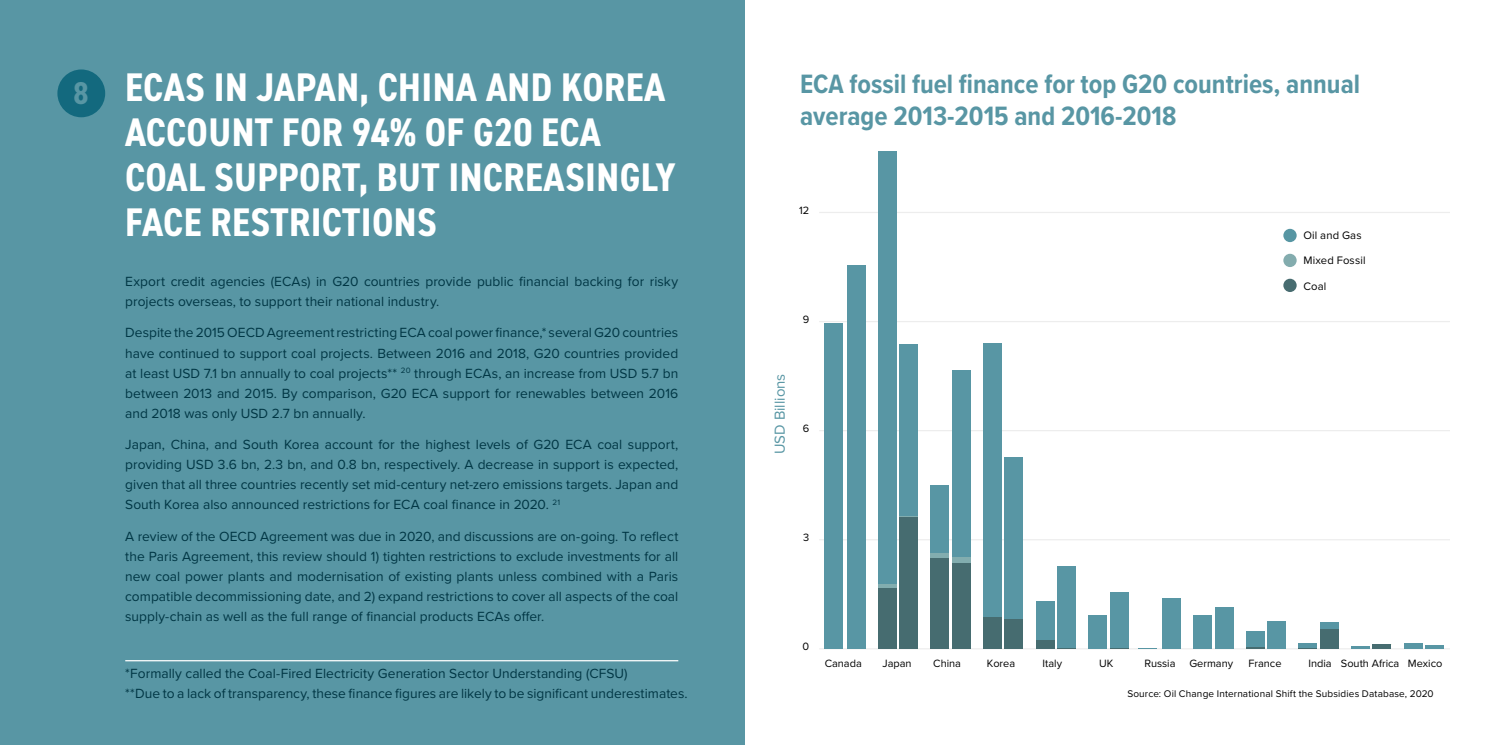
<style>
.page{position:relative;width:1489px;height:745px;background:#fff}
.page>*{position:absolute;margin:0;border:0;box-sizing:border-box;transform-origin:0 0}
.t1{font:700 condensed 40px/45px "DIN2014";letter-spacing:.01em;color:#fff}
.t2{font:700 condensed 31.5px "DIN2014";color:#5896a4}
.t3{font:700 27.5px/32.5px "Proxima Nova Cond";color:#5896a4}
.t4{font:15px "Proxima Nova";color:#5896a4}
.t5{font:13.75px/20px "Proxima Nova";letter-spacing:.005em;color:#003644;text-align:justify}
.t6{font:11.25px "Proxima Nova";letter-spacing:.015em;color:#000}
.t7{font:11px "Proxima Nova";color:#000}
.t8{font:10px "Proxima Nova";letter-spacing:.015em;color:#000}
</style>
<div class="page">
<div style="left:0;top:0;width:744px;height:744px;background:#5896a4"></div>
<hr style="left:819px;top:647px;width:630px;height:2px;background:#ededed">
<hr style="left:819px;top:538px;width:630px;height:2px;background:#ededed">
<hr style="left:819px;top:430px;width:630px;height:1px;background:#ededed">
<hr style="left:819px;top:321px;width:630px;height:1px;background:#ededed">
<hr style="left:819px;top:212px;width:630px;height:1px;background:#ededed">
<div style="left:824px;top:323px;width:19px;height:325px;background:#5896a4"></div>
<div style="left:846px;top:265px;width:19px;height:383px;background:#5896a4"></div>
<div style="left:877px;top:151px;width:19px;height:433px;background:#5896a4"></div>
<div style="left:899px;top:344px;width:19px;height:171px;background:#5896a4"></div>
<div style="left:930px;top:484px;width:19px;height:69px;background:#5896a4"></div>
<div style="left:951px;top:369px;width:19px;height:188px;background:#5896a4"></div>
<div style="left:982px;top:343px;width:19px;height:273px;background:#5896a4"></div>
<div style="left:1004px;top:457px;width:19px;height:161px;background:#5896a4"></div>
<div style="left:1035px;top:600px;width:19px;height:40px;background:#5896a4"></div>
<div style="left:1056px;top:565px;width:19px;height:83px;background:#5896a4"></div>
<div style="left:1088px;top:614px;width:18px;height:34px;background:#5896a4"></div>
<div style="left:1109px;top:592px;width:19px;height:55px;background:#5896a4"></div>
<svg style="left:1138px;top:648px;width:19px;height:1px"></svg>
<div style="left:1161px;top:597px;width:19px;height:51px;background:#5896a4"></div>
<div style="left:1193px;top:614px;width:19px;height:34px;background:#5896a4"></div>
<div style="left:1214px;top:607px;width:19px;height:41px;background:#5896a4"></div>
<div style="left:1245px;top:630px;width:19px;height:17px;background:#5896a4"></div>
<div style="left:1267px;top:621px;width:18px;height:27px;background:#5896a4"></div>
<hr style="left:1298px;top:643px;width:19px;height:4px;background:#5896a4">
<div style="left:1319px;top:621px;width:19px;height:8px;background:#5896a4"></div>
<hr style="left:1350px;top:645px;width:19px;height:3px;background:#5896a4">
<div style="left:1403px;top:643px;width:19px;height:5px;background:#5896a4"></div>
<svg style="left:1424px;top:645px;width:19px;height:3px"></svg>
<hr style="left:877px;top:584px;width:19px;height:3px;background:#82adaf">
<svg style="left:899px;top:515px;width:19px;height:2px"></svg>
<hr style="left:930px;top:553px;width:19px;height:4px;background:#82adaf">
<div style="left:951px;top:557px;width:19px;height:6px;background:#82adaf"></div>
<div style="left:877px;top:587px;width:19px;height:61px;background:#466c70"></div>
<div style="left:899px;top:517px;width:19px;height:131px;background:#466c70"></div>
<div style="left:930px;top:557px;width:19px;height:91px;background:#466c70"></div>
<div style="left:951px;top:563px;width:19px;height:85px;background:#466c70"></div>
<div style="left:982px;top:616px;width:19px;height:32px;background:#466c70"></div>
<div style="left:1004px;top:618px;width:19px;height:30px;background:#466c70"></div>
<div style="left:1035px;top:640px;width:19px;height:8px;background:#466c70"></div>
<svg style="left:1057px;top:648px;width:18px;height:1px"></svg>
<svg style="left:1109px;top:647px;width:19px;height:2px"></svg>
<svg style="left:1245px;top:647px;width:19px;height:1px"></svg>
<svg style="left:1298px;top:647px;width:19px;height:1px"></svg>
<div style="left:1319px;top:629px;width:19px;height:19px;background:#466c70"></div>
<div style="left:1372px;top:643px;width:19px;height:5px;background:#466c70"></div>
<div style="left:57px;top:69px;width:48px;height:48px;background:#13697e;border-radius:50%"></div>
<div style="left:1283px;top:229px;width:13px;height:13px;background:#5796a3;border-radius:50%"></div>
<div style="left:1283px;top:278px;width:13px;height:14px;background:#476c70;border-radius:50%"></div>
<div style="left:1283px;top:253px;width:13px;height:14px;background:#83acae;border-radius:50%"></div>
<hr style="left:125px;top:659px;width:553px;height:2px;background:#fff">
<h1 class="t1" style="left:125px;top:64px;width:552px">ECAS IN JAPAN, CHINA AND KOREA<br>ACCOUNT FOR 94% OF G20 ECA<br>COAL SUPPORT, BUT INCREASINGLY<br>FACE RESTRICTIONS</h1>
<p class="t5" style="left:125px;top:270px;width:554px">Export credit agencies (ECAs) in G20 countries provide public financial backing for risky projects overseas, to support their national industry.</p>
<p class="t5" style="left:125px;top:322px;width:554px">Despite the 2015 OECD Agreement restricting ECA coal power finance,* several G20 countries have continued to support coal projects. Between 2016 and 2018, G20 countries provided at least USD 7.1 bn annually to coal projects** <sup>20</sup> through ECAs, an increase from USD 5.7 bn between 2013 and 2015. By comparison, G20 ECA support for renewables between 2016 and 2018 was only USD 2.7 bn annually.</p>
<p class="t5" style="left:125px;top:434px;width:554px">Japan, China, and South Korea account for the highest levels of G20 ECA coal support, providing USD 3.6 bn, 2.3 bn, and 0.8 bn, respectively. A decrease in support is expected, given that all three countries recently set mid-century net-zero emissions targets. Japan and South Korea also announced restrictions for ECA coal finance in 2020. <sup>21</sup></p>
<p class="t5" style="left:125px;top:525px;width:554px">A review of the OECD Agreement was due in 2020, and discussions are on-going. To reflect the Paris Agreement, this review should 1) tighten restrictions to exclude investments for all new coal power plants and modernisation of existing plants unless combined with a Paris compatible decommissioning date, and 2) expand restrictions to cover all aspects of the coal supply-chain as well as the full range of financial products ECAs offer.</p>
<h2 class="t2" style="left:74px;top:72px;width:17px">8</h2>
<h3 class="t3" style="left:800px;top:67px;width:561px">ECA fossil fuel finance for top G20 countries, annual average 2013-2015 and 2016-2018</h3>
<p class="t7" style="left:799px;top:202px;width:12px">12</p>
<p class="t6" style="left:1303px;top:226px;width:60px">Oil and Gas</p>
<p class="t6" style="left:1303px;top:251px;width:64px">Mixed Fossil</p>
<p class="t6" style="left:1303px;top:278px;width:24px">Coal</p>
<p class="t7" style="left:802px;top:311px;width:8px">9</p>
<p class="t4" style="left:768px;top:454px;width:82px;rotate:-90deg">USD Billions</p>
<p class="t7" style="left:802px;top:420px;width:8px">6</p>
<p class="t7" style="left:803px;top:529px;width:8px">3</p>
<p class="t5" style="left:125px;top:662px;width:564px">*Formally called the Coal-Fired Electricity Generation Sector Understanding (CFSU)<br>**Due to a lack of transparency, these finance figures are likely to be significant underestimates.</p>
<p class="t7" style="left:802px;top:638px;width:8px">0</p>
<p class="t7" style="left:824px;top:655px;width:39px">Canada</p>
<p class="t7" style="left:882px;top:655px;width:31px">Japan</p>
<p class="t7" style="left:933px;top:655px;width:29px">China</p>
<p class="t7" style="left:986px;top:655px;width:30px">Korea</p>
<p class="t7" style="left:1042px;top:655px;width:21px">Italy</p>
<p class="t7" style="left:1098px;top:655px;width:16px">UK</p>
<p class="t7" style="left:1144px;top:655px;width:33px">Russia</p>
<p class="t7" style="left:1189px;top:655px;width:45px">Germany</p>
<p class="t7" style="left:1248px;top:655px;width:35px">France</p>
<p class="t7" style="left:1308px;top:655px;width:135px">India South Africa Mexico</p>
<p class="t8" style="left:1127px;top:686px;width:308px">Source: Oil Change International Shift the Subsidies Database, 2020</p>
</div>
